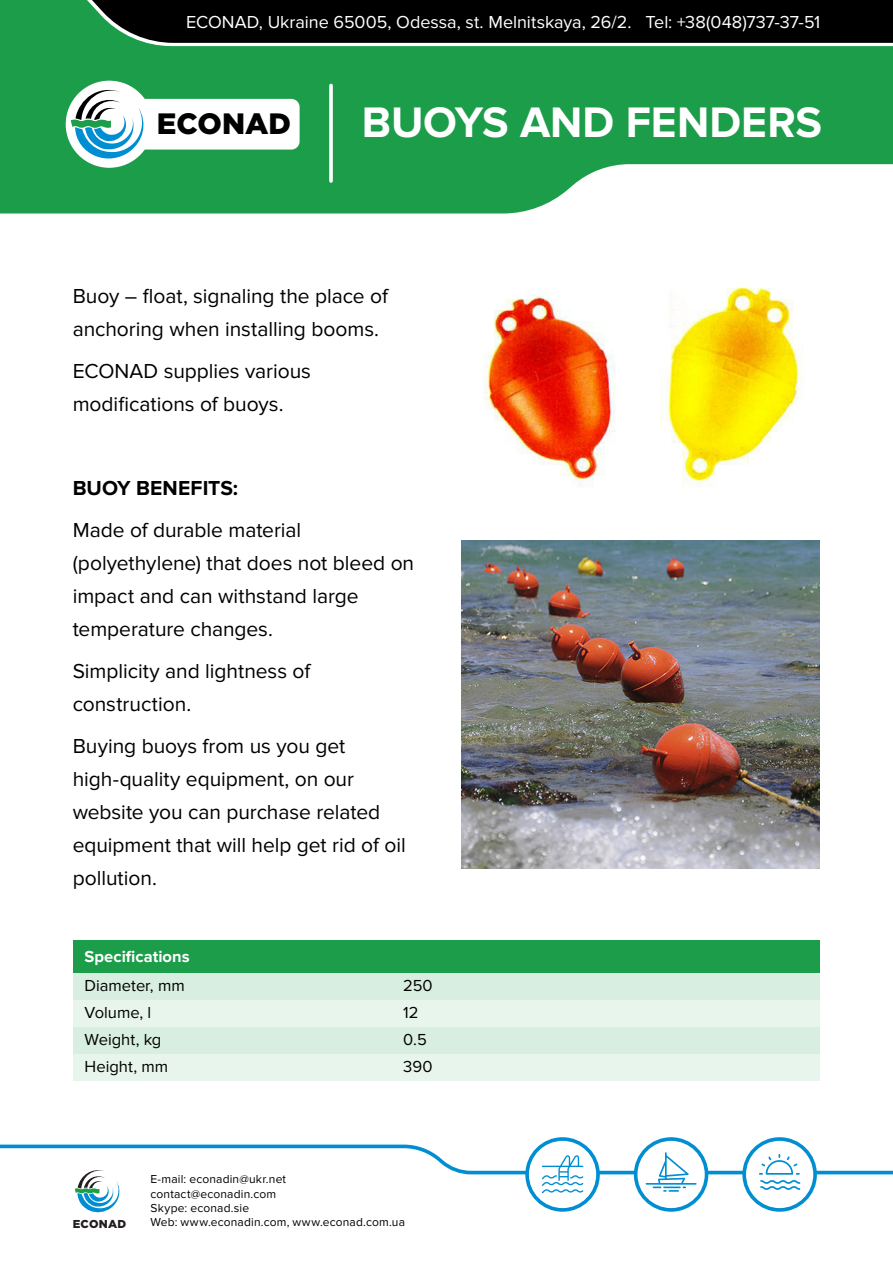
<style>
.page{position:relative;width:893px;height:1263px;background:#fff}
.page>*{position:absolute;margin:0;border:0;box-sizing:border-box;transform-origin:0 0}
.t1{font:700 44.25px "Proxima Nova";color:#fff}
.t2{font:900 29.4px "Gotham Pro";color:#000}
.t3{font:21px/33px "Proxima Nova";letter-spacing:-.005em;color:#000}
.t4{font:700 21px "Proxima Nova";color:#000}
.t5{font:18px "Proxima Nova";letter-spacing:-.005em;color:#fff}
.t6{font:16.5px "Proxima Nova";color:#000}
.t7{font:700 16.5px "Proxima Nova";letter-spacing:.005em;color:#fff}
.t8{font:12px/14.4px "Proxima Nova";letter-spacing:.015em;color:#000}
.t9{font:900 11.55px "Gotham Pro";letter-spacing:.025em;color:#231f20}
</style>
<div class="page">
<svg style="left:0;top:0;width:893px;height:213px;background:#2e894e"></svg>
<svg style="left:0;top:1144px;width:893px;height:46px"></svg>
<svg style="left:525px;top:1137px;width:75px;height:75px"></svg>
<svg style="left:634px;top:1137px;width:74px;height:75px"></svg>
<svg style="left:742px;top:1137px;width:75px;height:75px"></svg>
<img style="left:483px;top:287px;width:321px;height:200px">
<svg style="left:75px;top:1167px;width:48px;height:46px"></svg>
<div style="left:66px;top:81px;width:87px;height:87px;background:#fff;border-radius:50%"></div>
<svg style="left:71px;top:85px;width:229px;height:76px"></svg>
<svg style="left:329px;top:85px;width:4px;height:96px"></svg>
<div style="left:73px;top:1000px;width:746px;height:27px;background:#e8f5ed"></div>
<div style="left:73px;top:1054px;width:746px;height:27px;background:#e8f5ed"></div>
<div style="left:73px;top:1027px;width:746px;height:27px;background:#d8eee0"></div>
<div style="left:73px;top:973px;width:746px;height:27px;background:#d8eee0"></div>
<div style="left:73px;top:940px;width:746px;height:33px;background:#1b9d49"></div>
<img style="left:462px;top:540px;width:357px;height:328px">
<p class="t5" style="left:186px;top:11px;width:636px">ECONAD, Ukraine 65005, Odessa, st. Melnitskaya, 26/2. Tel: +38(048)737-37-51</p>
<h2 class="t2" style="left:157px;top:107px;width:136px">ECONAD</h2>
<h1 class="t1" style="left:362px;top:96px;width:462px">BUOYS AND FENDERS</h1>
<p class="t3" style="left:73px;top:280px;width:317px">Buoy – float, signaling the place of anchoring when installing booms.</p>
<p class="t3" style="left:73px;top:355px;width:240px">ECONAD supplies various modifications of buoys.</p>
<p class="t4" style="left:73px;top:476px;width:167px">BUOY BENEFITS:</p>
<p class="t3" style="left:73px;top:514px;width:343px">Made of durable material (polyethylene) that does not bleed on impact and can withstand large temperature changes.</p>
<p class="t3" style="left:73px;top:654px;width:239px">Simplicity and lightness of construction.</p>
<p class="t3" style="left:73px;top:729px;width:334px">Buying buoys from us you get high-quality equipment, on our website you can purchase related equipment that will help get rid of oil pollution.</p>
<p class="t7" style="left:85px;top:947px;width:107px">Specifications</p>
<p class="t6" style="left:85px;top:976px;width:102px">Diameter, mm</p>
<p class="t6" style="left:403px;top:976px;width:31px">250</p>
<p class="t6" style="left:85px;top:1003px;width:68px">Volume, l</p>
<p class="t6" style="left:403px;top:1003px;width:17px">12</p>
<p class="t6" style="left:85px;top:1030px;width:78px">Weight, kg</p>
<p class="t6" style="left:403px;top:1030px;width:25px">0.5</p>
<p class="t6" style="left:85px;top:1057px;width:85px">Height, mm</p>
<p class="t6" style="left:403px;top:1057px;width:31px">390</p>
<p class="t8" style="left:150px;top:1172px;width:137px">E-mail: econadin@ukr.net contact@econadin.com<br>Skype: econad.sie</p>
<p class="t9" style="left:73px;top:1217px;width:55px">ECONAD</p>
<p class="t8" style="left:150px;top:1215px;width:256px">Web: www.econadin.com, www.econad.com.ua</p>
</div>
